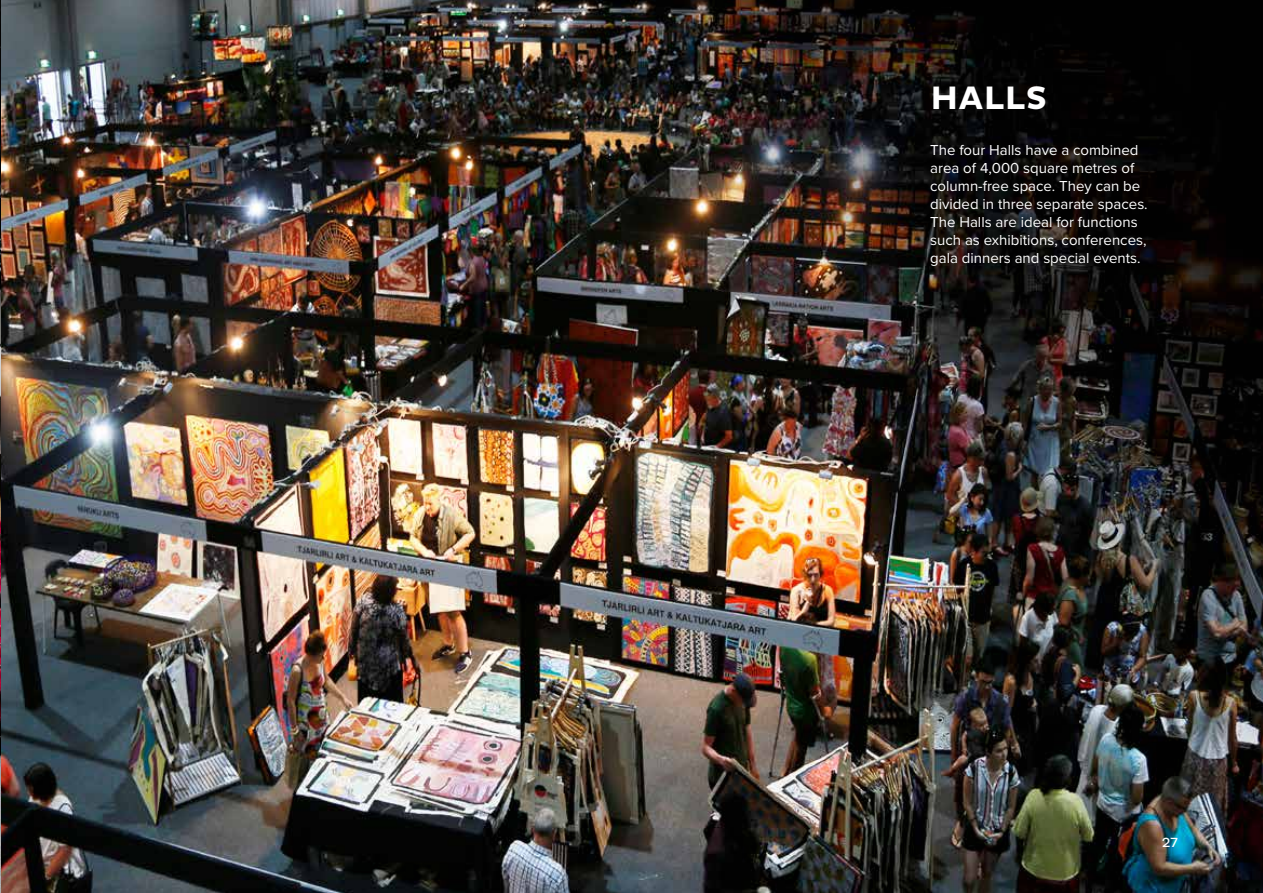
<style>
.page{position:relative;width:1263px;height:893px;background:#fff}
.page>*{position:absolute;margin:0;border:0;box-sizing:border-box;transform-origin:0 0}
.t1{font:700 33px "Pluto";letter-spacing:.015em;color:#fff}
.t2{font:15px/18px "Proxima Nova";color:#fff}
.t3{font:13.5px "Pluto";color:#fff}
</style>
<div class="page">
<img style="left:0;top:0;width:1263px;height:893px">
<h1 class="t1" style="left:930px;top:79px;width:118px">HALLS</h1>
<p class="t2" style="left:930px;top:140px;width:219px">The four Halls have a combined area of 4,000 square metres of column-free space. They can be divided in three separate spaces.<br>The Halls are ideal for functions such as exhibitions, conferences, gala dinners and special events.</p>
<p class="t3" style="left:1162px;top:835px;width:18px">27</p>
</div>
